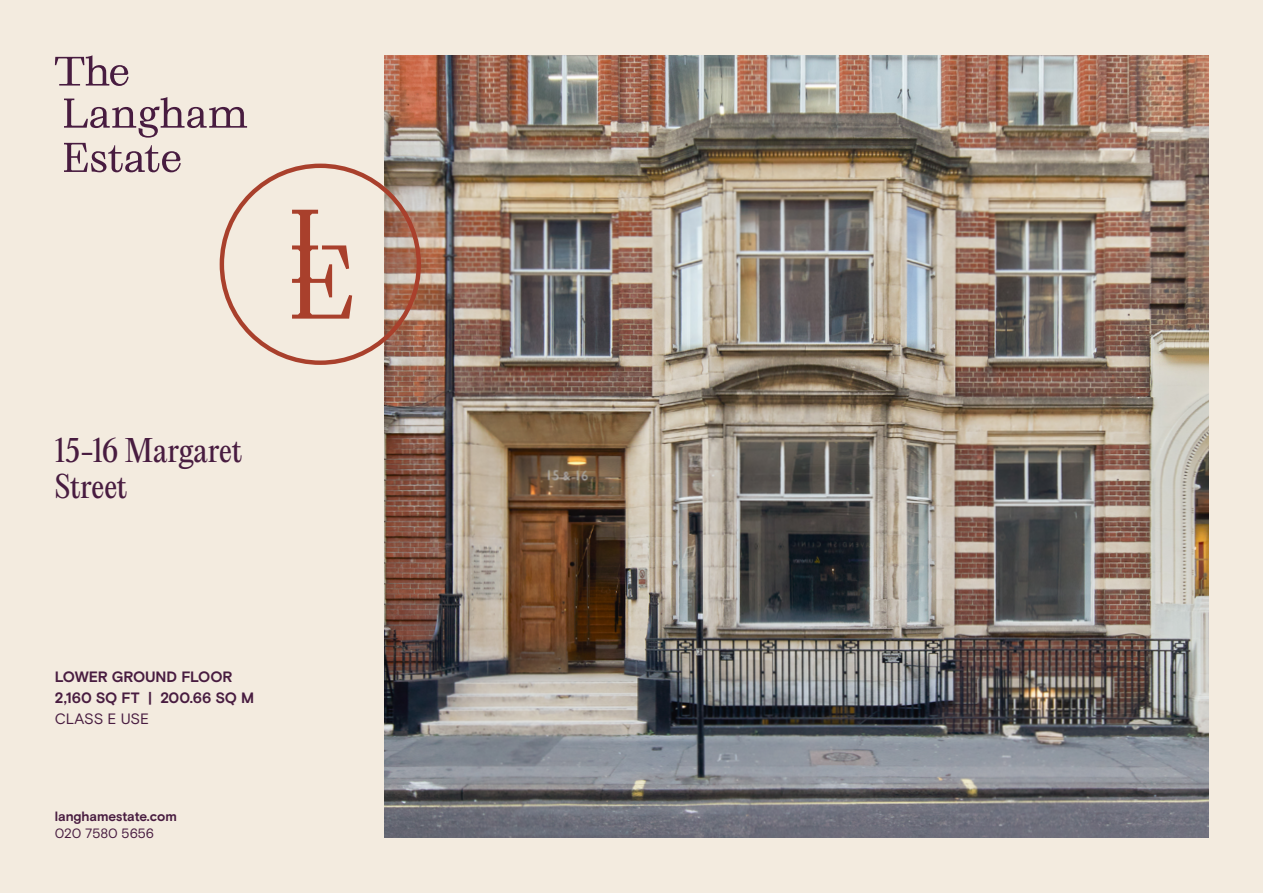
<style>
.page{position:relative;width:1263px;height:893px;background:#f3ebdf}
.page>*{position:absolute;margin:0;border:0;box-sizing:border-box;transform-origin:0 0}
.Pull_out_L{font:30px/36px "PP Editorial New";letter-spacing:-.01em;color:#481c40}
.LARGE_STATEMENT_CHARCOAL{font:700 15px "Basis Grotesque Pro";letter-spacing:-.015em;color:#481c40}
.LARGE_STATEMENT_CHARCOAL-2{font:15px "Basis Grotesque Pro";letter-spacing:-.015em;color:#481c40}
.LARGE_STATEMENT_CHARCOAL-3{font:700 13.5px "Basis Grotesque Pro";letter-spacing:-.01em;color:#481c40}
.LARGE_STATEMENT_CHARCOAL-4{font:13.5px "Basis Grotesque Pro";color:#481c40}
</style>
<div class="page">
<img style="left:384px;top:55px;width:824px;height:783px">
<svg style="left:55px;top:55px;width:74px;height:31px"></svg>
<svg style="left:64px;top:97px;width:357px;height:268px"></svg>
<p class="Pull_out_L" style="left:55px;top:432px;width:189px">15-16 Margaret<br>Street</p>
<p class="LARGE_STATEMENT_CHARCOAL" style="left:55px;top:668px;width:179px">LOWER GROUND FLOOR</p>
<p class="LARGE_STATEMENT_CHARCOAL" style="left:55px;top:689px;width:201px">2,160 SQ FT | 200.66 SQ M</p>
<p class="LARGE_STATEMENT_CHARCOAL-2" style="left:55px;top:710px;width:96px">CLASS E USE</p>
<p class="LARGE_STATEMENT_CHARCOAL-3" style="left:55px;top:809px;width:124px">langhamestate.com</p>
<p class="LARGE_STATEMENT_CHARCOAL-4" style="left:55px;top:825px;width:101px">020 7580 5656</p>
</div>
